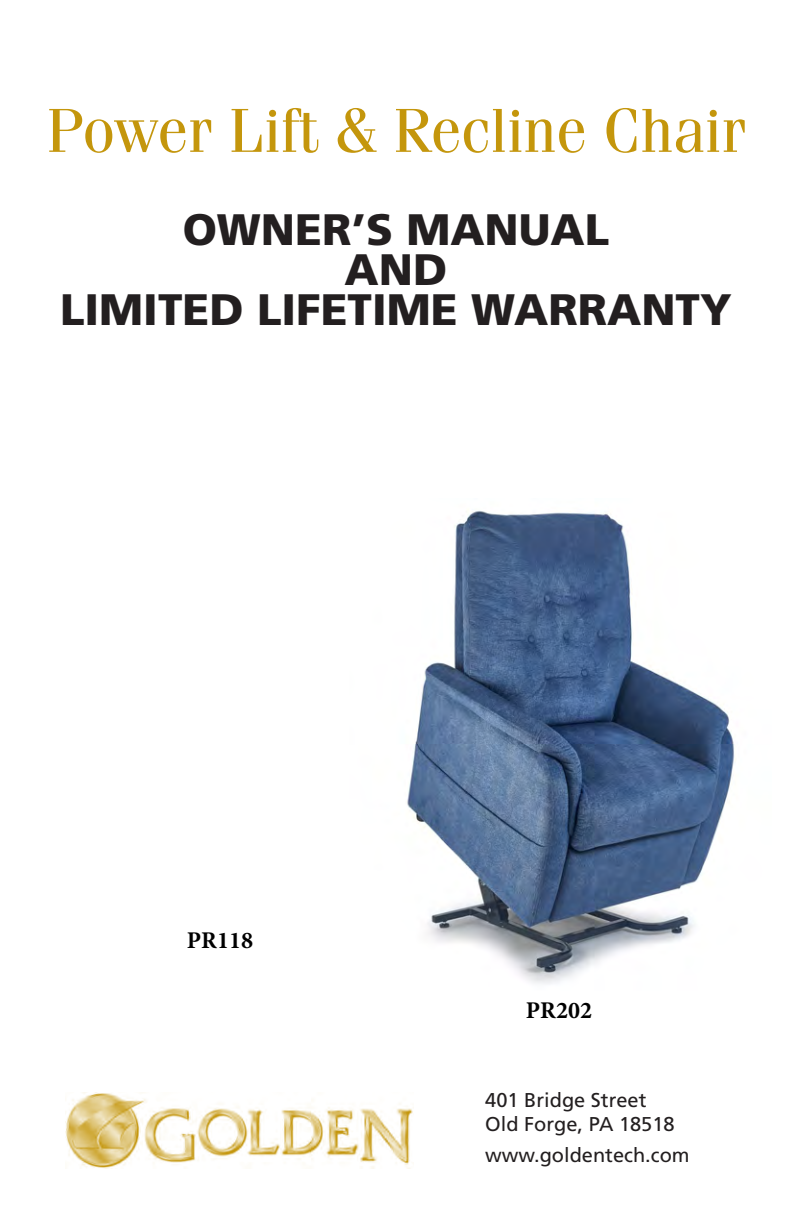
<style>
.page{position:relative;width:792px;height:1224px;background:#fff}
.page>*{position:absolute;margin:0;border:0;box-sizing:border-box;transform-origin:0 0}
.t1{font:62px "Fenice";letter-spacing:-.01em;color:#c4960c}
.t2{font:900 44px/40px "Frutiger";color:#231f20;text-align:center}
.t3{font:700 24px "Minion Pro";color:#000}
.t4{font:20px/24px "Frutiger";color:#231f20}
</style>
<div class="page">
<img style="left:66px;top:1093px;width:347px;height:76px">
<img style="left:407px;top:510px;width:329px;height:474px">
<h1 class="t1" style="left:46px;top:93px;width:702px">Power Lift &amp; Recline Chair</h1>
<h2 class="t2" style="left:60px;top:210px;width:673px">OWNER’S MANUAL<br>AND<br>LIMITED LIFETIME WARRANTY</h2>
<p class="t3" style="left:187px;top:924px;width:68px">PR118</p>
<p class="t3" style="left:526px;top:993px;width:68px">PR202</p>
<p class="t4" style="left:485px;top:1088px;width:191px">401 Bridge Street<br>Old Forge, PA 18518</p>
<p class="t4" style="left:485px;top:1143px;width:206px">www.goldentech.com</p>
</div>
